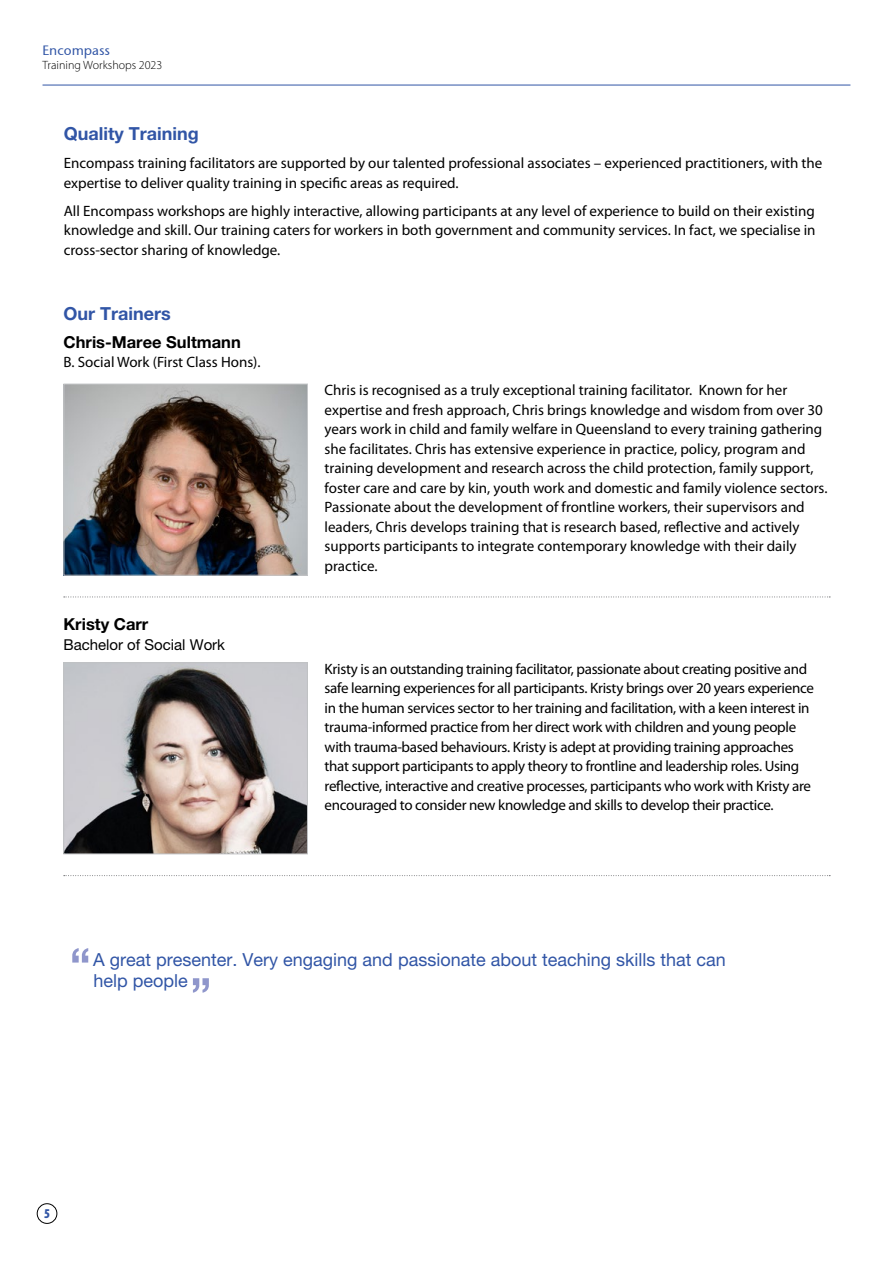
<style>
.page{position:relative;width:893px;height:1263px;background:#fff}
.page>*{position:absolute;margin:0;border:0;box-sizing:border-box;transform-origin:0 0}
.t1{font:18px/21.6px "Helvetica Neue LT Pro";color:#3155a6}
.t2{font:700 18px "Helvetica Neue LT Pro";color:#3155a6}
.t3{font:700 16.5px "Helvetica Neue LT Pro";color:#000}
.t4{font:15px/19.5px "Myriad Pro";color:#000}
.t5{font:15px/19.5px "Myriad Pro";letter-spacing:-.02em;color:#000}
.t6{font:15px "Helvetica Neue LT Pro";color:#000}
.t7{font:13.5px "Stone Sans OSITCTT Medium";color:#3155a6}
.t8{font:900 condensed 13.5px "Myriad Pro";color:#3155a6}
.t9{font:300 12px "Myriad Pro";color:#000}
</style>
<div class="page">
<div style="left:37px;top:1203px;width:20px;height:21px;border:1px solid #000;border-radius:50%"></div>
<hr style="left:43px;top:85px;width:807px;height:1px;background:#3155a6">
<img style="left:66px;top:386px;width:240px;height:187px">
<div style="left:64px;top:384px;width:244px;height:191px;border:1px solid #c4c6c8"></div>
<svg style="left:64px;top:597px;width:766px;height:1px"></svg>
<img style="left:66px;top:665px;width:240px;height:187px">
<div style="left:64px;top:663px;width:244px;height:191px;border:1px solid #c0c2c4"></div>
<svg style="left:64px;top:875px;width:766px;height:1px"></svg>
<svg style="left:72px;top:948px;width:16px;height:14px"></svg>
<svg style="left:193px;top:978px;width:16px;height:15px"></svg>
<p class="t7" style="left:43px;top:43px;width:69px">Encompass</p>
<p class="t9" style="left:43px;top:58px;width:121px">Training Workshops 2023</p>
<p class="t2" style="left:64px;top:123px;width:136px">Quality Training</p>
<p class="t4" style="left:64px;top:154px;width:760px">Encompass training facilitators are supported by our talented professional associates – experienced practitioners, with the expertise to deliver quality training in specific areas as required.</p>
<p class="t4" style="left:64px;top:201px;width:753px;text-align:justify">All Encompass workshops are highly interactive, allowing participants at any level of experience to build on their existing knowledge and skill. Our training caters for workers in both government and community services. In fact, we specialise in cross-sector sharing of knowledge.</p>
<p class="t2" style="left:64px;top:302px;width:109px">Our Trainers</p>
<p class="t3" style="left:64px;top:332px;width:179px">Chris-Maree Sultmann</p>
<p class="t4" style="left:64px;top:353px;width:199px">B. Social Work (First Class Hons).</p>
<p class="t3" style="left:63px;top:614px;width:86px">Kristy Carr</p>
<p class="t6" style="left:63px;top:636px;width:163px">Bachelor of Social Work</p>
<p class="t4" style="left:325px;top:381px;width:504px">Chris is recognised as a truly exceptional training facilitator. Known for her expertise and fresh approach, Chris brings knowledge and wisdom from over 30 years work in child and family welfare in Queensland to every training gathering she facilitates. Chris has extensive experience in practice, policy, program and training development and research across the child protection, family support, foster care and care by kin, youth work and domestic and family violence sectors.<br>Passionate about the development of frontline workers, their supervisors and leaders, Chris develops training that is research based, reflective and actively supports participants to integrate contemporary knowledge with their daily practice.</p>
<p class="t5" style="left:325px;top:659px;width:491px">Kristy is an outstanding training facilitator, passionate about creating positive and safe learning experiences for all participants. Kristy brings over 20 years experience in the human services sector to her training and facilitation, with a keen interest in trauma-informed practice from her direct work with children and young people with trauma-based behaviours. Kristy is adept at providing training approaches that support participants to apply theory to frontline and leadership roles. Using reflective, interactive and creative processes, participants who work with Kristy are encouraged to consider new knowledge and skills to develop their practice.</p>
<p class="t1" style="left:93px;top:948px;width:634px">A great presenter. Very engaging and passionate about teaching skills that can help people</p>
<p class="t8" style="left:44px;top:1206px;width:7px">5</p>
</div>
